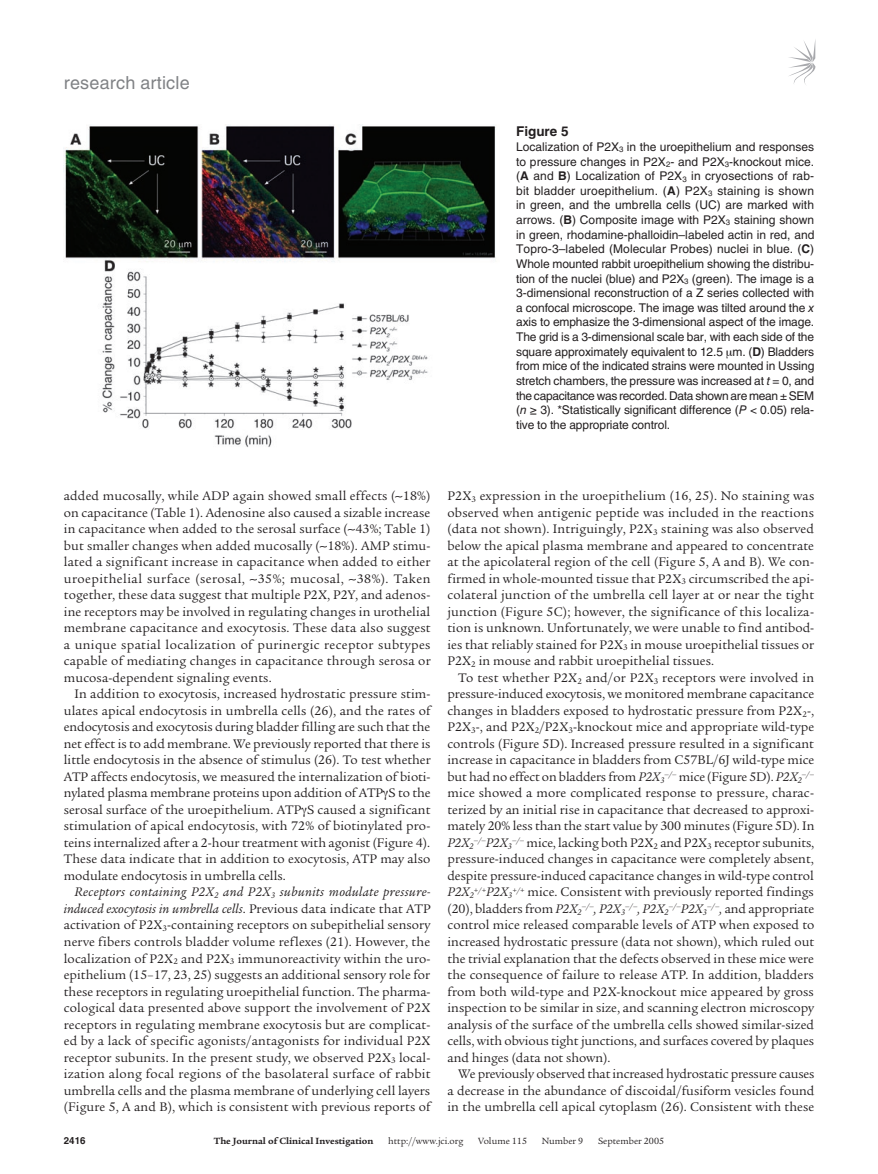
<style>
.page{position:relative;width:878px;height:1174px;background:#fff}
.page>*{position:absolute;margin:0;border:0;box-sizing:border-box;transform-origin:0 0}
.t1{font:18px "Helvetica LT Std";letter-spacing:.01em;color:#808285}
.t2{font:13.5px/16.5px "Legacy Serif Std";color:#231f20;text-align:justify}
.t3{font:700 13.5px "Helvetica LT Std";color:#231f20}
.t4{font:12px/14.7px "Helvetica LT Std";letter-spacing:-.01em;color:#231f20;text-align:justify}
.t5{font:9.75px "Legacy Serif Std";color:#231f20}
.t6{font:700 9.75px "Legacy Serif Std";color:#231f20}
.t7{font:700 9.75px "Helvetica LT Std";color:#231f20}
.t8{font:italic 8.7px "Legacy Serif Std";color:#231f20}
.s1{font-weight:700}
.s2{font-style:italic}
.s3{font-size:13.5px}
</style>
<div class="page">
<svg style="left:789px;top:41px;width:26px;height:44px"></svg>
<img style="left:64px;top:124px;width:432px;height:323px">
<h1 class="t1" style="left:64px;top:72px;width:127px">research article</h1>
<p class="t3" style="left:516px;top:123px;width:54px">Figure 5</p>
<p class="t4" style="left:516px;top:139px;width:300px">Localization of P2X<sub>3</sub> in the uroepithelium and responses to pressure changes in P2X<sub>2</sub>- and P2X<sub>3</sub>-knockout mice. (<span class="s1">A</span> and <span class="s1">B</span>) Localization of P2X<sub>3</sub> in cryosections of rab&shy;bit bladder uroepithelium. (<span class="s1">A</span>) P2X<sub>3</sub> staining is shown in green, and the umbrella cells (UC) are marked with arrows. (<span class="s1">B</span>) Composite image with P2X<sub>3</sub> staining shown in green, rhodamine-phalloidin–labeled actin in red, and Topro-3–labeled (Molecular Probes) nuclei in blue. (<span class="s1">C</span>)<br>Whole mounted rabbit uroepithelium showing the distribu&shy;tion of the nuclei (blue) and P2X<sub>3</sub> (green). The image is a 3-dimensional reconstruction of a Z series collected with a confocal microscope. The image was tilted around the <span class="s2">x </span>axis to emphasize the 3-dimensional aspect of the image.<br>The grid is a 3-dimensional scale bar, with each side of the square approximately equivalent to 12.5 m. (<span class="s1">D</span>) Bladders from mice of the indicated strains were mounted in Ussing stretch chambers, the pressure was increased at <span class="s2">t</span> = 0, and the capacitance was recorded. Data shown are mean ± SEM (<span class="s2">n</span> ≥ 3). *Statistically significant difference (<span class="s2">P</span> &lt; 0.05) rela&shy;tive to the appropriate control.</p>
<p class="t2" style="left:64px;top:488px;width:368px">added mucosally, while ADP again showed small effects (∼18%) on capacitance (Table 1). Adenosine also caused a sizable increase in capacitance when added to the serosal surface (∼43%; Table 1) but smaller changes when added mucosally (∼18%). AMP stimu&shy;lated a significant increase in capacitance when added to either uroepithelial surface (serosal, ∼35%; mucosal, ∼38%). Taken together, these data suggest that multiple P2X, P2Y, and adenos&shy;ine receptors may be involved in regulating changes in urothelial membrane capacitance and exocytosis. These data also suggest a unique spatial localization of purinergic receptor subtypes capable of mediating changes in capacitance through serosa or mucosa-dependent signaling events.</p>
<p class="t2" style="left:64px;top:686px;width:368px;text-indent:11px">In addition to exocytosis, increased hydrostatic pressure stim&shy;ulates apical endocytosis in umbrella cells (26), and the rates of endocytosis and exocytosis during bladder filling are such that the net effect is to add membrane. We previously reported that there is little endocytosis in the absence of stimulus (26). To test whether ATP affects endocytosis, we measured the internalization of bioti&shy;nylated plasma membrane proteins upon addition of ATP S to the serosal surface of the uroepithelium. ATP S caused a significant stimulation of apical endocytosis, with 72% of biotinylated pro&shy;teins internalized after a 2-hour treatment with agonist (Figure 4).<br>These data indicate that in addition to exocytosis, ATP may also modulate endocytosis in umbrella cells.</p>
<p class="t2" style="left:64px;top:884px;width:368px;text-indent:11px"><span class="s2">Receptors containing P2X</span><sub>2</sub> <span class="s2">and P2X</span><sub>3</sub> <span class="s2">subunits modulate pressure&shy;induced exocytosis in umbrella cells</span>. Previous data indicate that ATP activation of P2X<sub>3</sub>-containing receptors on subepithelial sensory nerve fibers controls bladder volume reflexes (21). However, the localization of P2X<sub>2</sub> and P2X<sub>3</sub> immunoreactivity within the uro&shy;epithelium (15–17, 23, 25) suggests an additional sensory role for these receptors in regulating uroepithelial function. The pharma&shy;cological data presented above support the involvement of P2X receptors in regulating membrane exocytosis but are complicat&shy;ed by a lack of specific agonists/antagonists for individual P2X receptor subunits. In the present study, we observed P2X<sub>3</sub> local&shy;ization along focal regions of the basolateral surface of rabbit umbrella cells and the plasma membrane of underlying cell layers (Figure 5, A and B), which is consistent with previous reports of</p>
<p class="t2" style="left:447px;top:488px;width:368px">P2X<sub>3</sub> expression in the uroepithelium (16, 25). No staining was observed when antigenic peptide was included in the reactions (data not shown). Intriguingly, P2X<sub>3</sub> staining was also observed below the apical plasma membrane and appeared to concentrate at the apicolateral region of the cell (Figure 5, A and B). We con&shy;firmed in whole-mounted tissue that P2X<sub>3</sub> circumscribed the api&shy;colateral junction of the umbrella cell layer at or near the tight junction (Figure 5C); however, the significance of this localiza&shy;tion is unknown. Unfortunately, we were unable to find antibod&shy;ies that reliably stained for P2X<sub>3</sub> in mouse uroepithelial tissues or P2X<sub>2</sub> in mouse and rabbit uroepithelial tissues.</p>
<p class="t2" style="left:447px;top:669px;width:368px;text-indent:11px">To test whether P2X<sub>2</sub> and/or P2X<sub>3</sub> receptors were involved in pressure-induced exocytosis, we monitored membrane capacitance changes in bladders exposed to hydrostatic pressure from P2X<sub>2</sub>-, P2X<sub>3</sub>-, and P2X<sub>2</sub>/P2X<sub>3</sub>-knockout mice and appropriate wild-type controls (Figure 5D). Increased pressure resulted in a significant increase in capacitance in bladders from C57BL/6J wild-type mice but had no effect on bladders from <span class="s2">P2X</span><sub>3</sub><sup>–/–</sup> mice (Figure 5D). <span class="s2">P2X</span><sub>2</sub></p>
<p class="t8" style="left:802px;top:769px;width:14px">–/–</p>
<p class="t2" style="left:447px;top:785px;width:368px">mice showed a more complicated response to pressure, charac&shy;terized by an initial rise in capacitance that decreased to approxi&shy;mately 20% less than the start value by 300 minutes (Figure 5D). In <span class="s2">P2X</span><sub>2</sub></p>
<p class="t2" style="left:447px;top:834px;width:368px;text-indent:64px"><sup>–/–</sup> mice, lacking both P2X<sub>2</sub> and P2X<sub>3</sub> receptor subunits, pressure-induced changes in capacitance were completely absent, despite pressure-induced capacitance changes in wild-type control <span class="s2">P2X</span><sub>2</sub></p>
<p class="t8" style="left:473px;top:835px;width:40px">–/–<span class="s3">P2X</span>3</p>
<p class="t2" style="left:447px;top:884px;width:368px;text-indent:65px"><sup>+/+</sup> mice. Consistent with previously reported findings (20), bladders from <span class="s2">P2X</span><sub>2</sub></p>
<p class="t8" style="left:474px;top:885px;width:40px">+/+<span class="s3">P2X</span>3</p>
<p class="t2" style="left:447px;top:900px;width:368px;text-indent:260px"><sup>–/–</sup><span class="s2">,</span> and appropriate control mice released comparable levels of ATP when exposed to increased hydrostatic pressure (data not shown), which ruled out the trivial explanation that the defects observed in these mice were the consequence of failure to release ATP. In addition, bladders from both wild-type and P2X-knockout mice appeared by gross inspection to be similar in size, and scanning electron microscopy analysis of the surface of the umbrella cells showed similar-sized cells, with obvious tight junctions, and surfaces covered by plaques and hinges (data not shown).</p>
<p class="t2" style="left:447px;top:1065px;width:368px;text-indent:11px">We previously observed that increased hydrostatic pressure causes a decrease in the abundance of discoidal/fusiform vesicles found in the umbrella cell apical cytoplasm (26). Consistent with these</p>
<p class="t8" style="left:581px;top:901px;width:127px">–/–<span class="s3">, P2X</span>3–/–<span class="s3">, P2X</span>2–/–<span class="s3">P2X</span>3</p>
<p class="t7" style="left:64px;top:1134px;width:23px">2416</p>
<p class="t6" style="left:214px;top:1135px;width:161px">The Journal of Clinical Investigation</p>
<p class="t5" style="left:388px;top:1135px;width:77px">http://www.jci.org</p>
<p class="t5" style="left:478px;top:1135px;width:50px">Volume 115</p>
<p class="t5" style="left:541px;top:1135px;width:43px">Number 9</p>
<p class="t5" style="left:598px;top:1135px;width:68px">September 2005</p>
</div>
